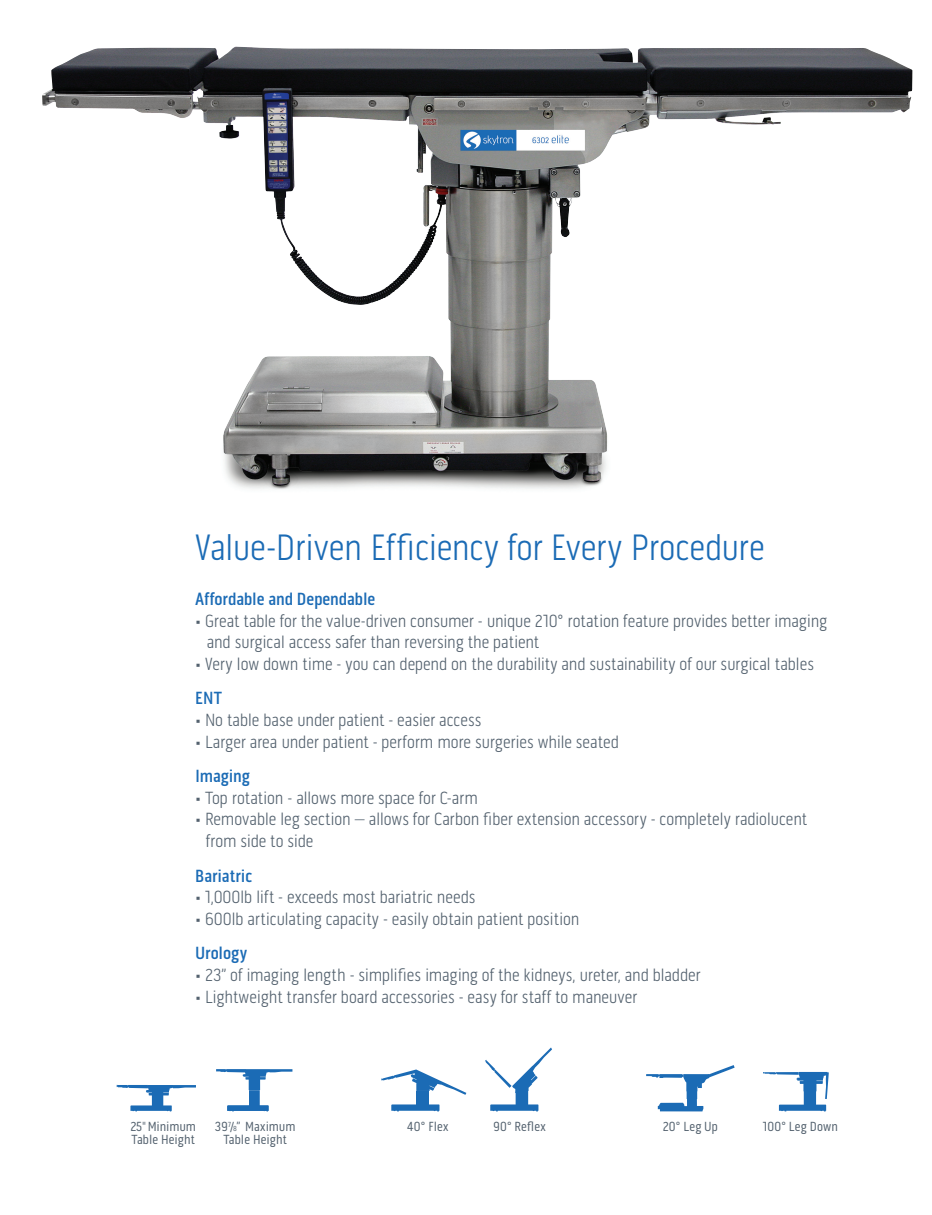
<style>
.page{position:relative;width:932px;height:1215px;background:#fff}
.page>*{position:absolute;margin:0;border:0;box-sizing:border-box;transform-origin:0 0}
.Table_Header{font:300 37.5px "Pill Gothic 300 mg";letter-spacing:-.01em;color:#1b6bb5}
.t1{font:300 18px/21.6px "Pill Gothic 300 mg";letter-spacing:-.005em;color:#53616e}
.t2{font:500 18px "Pill Gothic 300 mg";letter-spacing:-.005em;color:#1b6bb5}
.t3{font:13.5px/13.5px "Pill Gothic 300 mg";letter-spacing:.005em;color:#53616e}
.s1{font-size:7.5px}
</style>
<div class="page">
<svg style="left:117px;top:1085px;width:79px;height:26px"></svg>
<svg style="left:216px;top:1069px;width:76px;height:42px"></svg>
<svg style="left:381px;top:1069px;width:85px;height:26px"></svg>
<div style="left:416px;top:1091px;width:13px;height:13px;background:#1b6bb5"></div>
<svg style="left:391px;top:1104px;width:48px;height:7px"></svg>
<svg style="left:485px;top:1047px;width:67px;height:64px"></svg>
<svg style="left:763px;top:1072px;width:65px;height:39px"></svg>
<svg style="left:646px;top:1065px;width:88px;height:46px"></svg>
<hr style="left:683px;top:1074px;width:26px;height:3px;background:#1b6bb5">
<svg style="left:223px;top:46px;width:690px;height:444px"></svg>
<img style="left:42px;top:47px;width:351px;height:258px">
<p class="Table_Header" style="left:195px;top:526px;width:571px">Value-Driven Efficiency for Every Procedure</p>
<p class="t2" style="left:195px;top:588px;width:182px">Affordable and Dependable</p>
<p class="t1" style="left:207px;top:610px;width:622px;text-indent:-12px">• Great table for the value-driven consumer - unique 210° rotation feature provides better imaging and surgical access safer than reversing the patient</p>
<p class="t1" style="left:195px;top:653px;width:620px">• Very low down time - you can depend on the durability and sustainability of our surgical tables</p>
<p class="t2" style="left:195px;top:688px;width:28px">ENT</p>
<p class="t1" style="left:195px;top:709px;width:288px">• No table base under patient - easier access</p>
<p class="t1" style="left:195px;top:731px;width:425px">• Larger area under patient - perform more surgeries while seated</p>
<p class="t2" style="left:195px;top:766px;width:56px">Imaging</p>
<p class="t1" style="left:195px;top:787px;width:284px">• Top rotation - allows more space for C-arm</p>
<p class="t1" style="left:206px;top:809px;width:603px;text-indent:-11px">• Removable leg section – allows for Carbon fiber extension accessory - completely radiolucent from side to side</p>
<p class="t2" style="left:195px;top:865px;width:59px">Bariatric</p>
<p class="t1" style="left:195px;top:886px;width:282px">• 1,000lb lift - exceeds most bariatric needs</p>
<p class="t1" style="left:195px;top:908px;width:386px">• 600lb articulating capacity - easily obtain patient position</p>
<p class="t2" style="left:195px;top:943px;width:54px">Urology</p>
<p class="t1" style="left:195px;top:964px;width:507px">• 23” of imaging length - simplifies imaging of the kidneys, ureter, and bladder</p>
<p class="t1" style="left:195px;top:986px;width:444px">• Lightweight transfer board accessories - easy for staff to maneuver</p>
<p class="t3" style="left:130px;top:1120px;width:67px">25" Minimum<br>Table Height</p>
<p class="t3" style="left:215px;top:1120px;width:82px;text-align:center">39<sup>7</sup>/<span class="s1">8</span>” Maximum<br>Table Height</p>
<p class="t3" style="left:407px;top:1120px;width:43px">40° Flex</p>
<p class="t3" style="left:493px;top:1120px;width:54px">90° Reflex</p>
<p class="t3" style="left:662px;top:1120px;width:57px">20° Leg Up</p>
<p class="t3" style="left:762px;top:1120px;width:77px">100° Leg Down</p>
</div>
